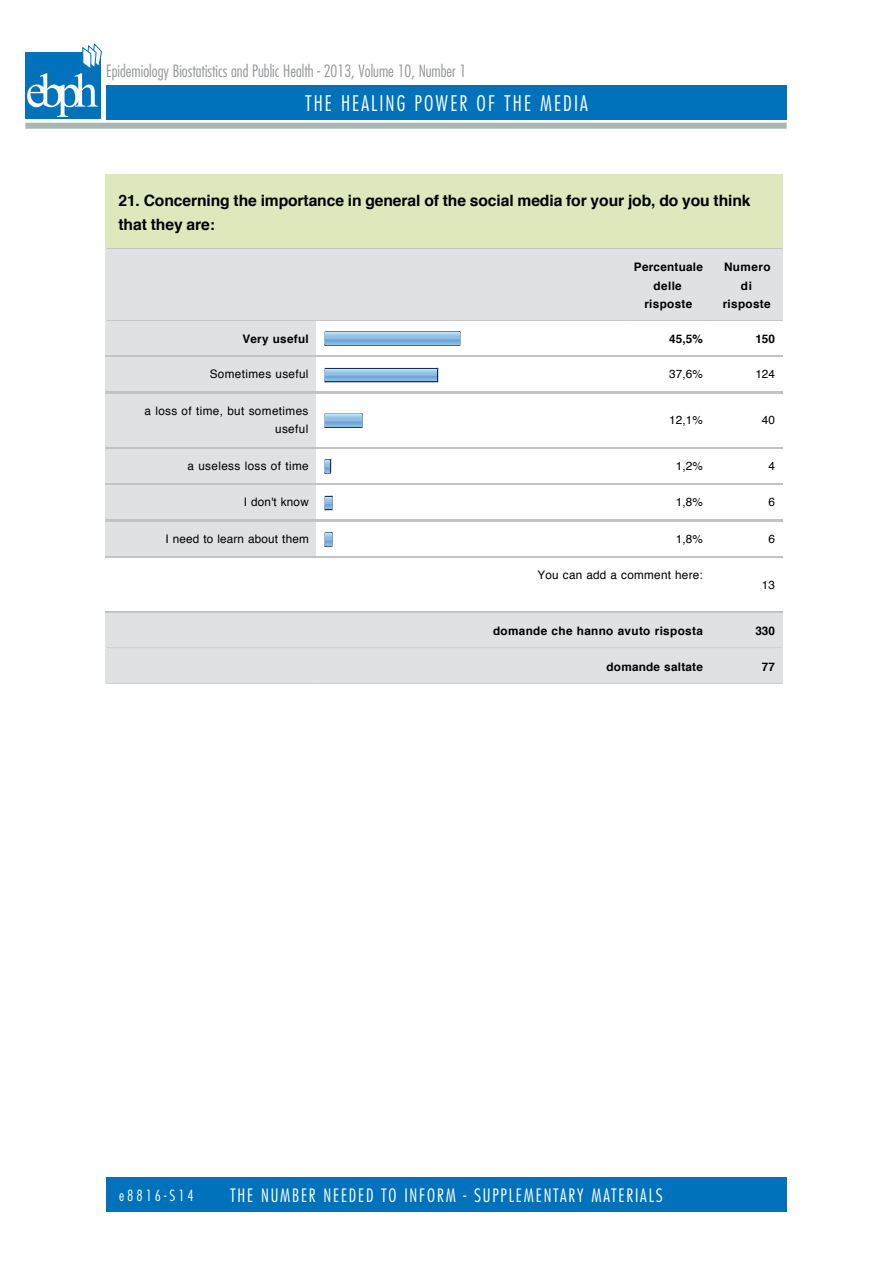
<style>
.page{position:relative;width:893px;height:1263px;background:#fff}
.page>*{position:absolute;margin:0;border:0;box-sizing:border-box;transform-origin:0 0}
.t1{font:300 condensed 21px "Futura Std";letter-spacing:.1em;color:#fff}
.t2{font:300 condensed 18px "Futura Std";letter-spacing:.1em;color:#fff}
.t3{font:300 condensed 16.5px "Futura Std";color:#939598}
.t4{font:700 15.6px/23.5px "Helvetica";letter-spacing:-.005em;color:#000}
.t5{font:300 condensed 15px "Futura Std";letter-spacing:.2em;color:#fff}
.t6{font:11.7px/18.3px "Helvetica";letter-spacing:.03em;color:#000;text-align:right}
.t7{font:700 11.7px/18.3px "Helvetica";letter-spacing:.03em;color:#000;text-align:center}
</style>
<div class="page">
<div style="left:106px;top:85px;width:681px;height:34px;background:#0072bc"></div>
<div style="left:106px;top:1178px;width:681px;height:34px;background:#0072bc"></div>
<div style="left:25px;top:123px;width:762px;height:6px;background:#a9b7ae"></div>
<div style="left:25px;top:52px;width:76px;height:67px;background:#0072bc"></div>
<svg style="left:27px;top:43px;width:75px;height:74px"></svg>
<hr style="left:106px;top:248px;width:676px;height:1px;background:#c1c3c5">
<div style="left:105px;top:175px;width:678px;height:73px;background:#dde9bc"></div>
<hr style="left:106px;top:320px;width:519px;height:1px;background:#c1c3c5">
<div style="left:105px;top:249px;width:521px;height:71px;background:#e0e1e3"></div>
<hr style="left:627px;top:320px;width:83px;height:1px;background:#c1c3c5">
<div style="left:626px;top:249px;width:85px;height:71px;background:#e0e1e3"></div>
<hr style="left:712px;top:320px;width:70px;height:1px;background:#c1c3c5">
<div style="left:711px;top:249px;width:72px;height:71px;background:#e0e1e3"></div>
<hr style="left:105px;top:355px;width:212px;height:2px;background:#c1c3c5">
<div style="left:105px;top:321px;width:212px;height:34px;background:#e0e1e3"></div>
<hr style="left:317px;top:355px;width:309px;height:2px;background:#c1c3c5">
<hr style="left:327px;top:331px;width:133px;height:2px;background:#193158">
<svg style="left:325px;top:332px;width:1px;height:12px"></svg>
<svg style="left:459px;top:332px;width:1px;height:12px"></svg>
<hr style="left:325px;top:344px;width:135px;height:2px;background:#193158">
<hr style="left:626px;top:355px;width:85px;height:2px;background:#c1c3c5">
<hr style="left:711px;top:355px;width:72px;height:2px;background:#c1c3c5">
<hr style="left:105px;top:391px;width:212px;height:3px;background:#c1c3c5">
<div style="left:105px;top:357px;width:212px;height:34px;background:#e0e1e3"></div>
<hr style="left:317px;top:391px;width:309px;height:3px;background:#c1c3c5">
<hr style="left:327px;top:368px;width:110px;height:1px;background:#193158">
<svg style="left:325px;top:369px;width:1px;height:12px"></svg>
<hr style="left:325px;top:381px;width:112px;height:1px;background:#193158">
<hr style="left:626px;top:391px;width:85px;height:3px;background:#c1c3c5">
<hr style="left:711px;top:391px;width:72px;height:3px;background:#c1c3c5">
<hr style="left:105px;top:446px;width:212px;height:3px;background:#c1c3c5">
<div style="left:105px;top:394px;width:212px;height:52px;background:#e0e1e3"></div>
<hr style="left:317px;top:446px;width:309px;height:3px;background:#c1c3c5">
<hr style="left:327px;top:414px;width:35px;height:1px;background:#193158">
<svg style="left:325px;top:414px;width:1px;height:13px"></svg>
<svg style="left:361px;top:414px;width:1px;height:12px"></svg>
<hr style="left:325px;top:427px;width:37px;height:1px;background:#193158">
<hr style="left:626px;top:446px;width:85px;height:3px;background:#c1c3c5">
<hr style="left:711px;top:446px;width:72px;height:3px;background:#c1c3c5">
<hr style="left:105px;top:483px;width:212px;height:2px;background:#c1c3c5">
<div style="left:105px;top:449px;width:212px;height:34px;background:#e0e1e3"></div>
<hr style="left:317px;top:483px;width:309px;height:2px;background:#c1c3c5">
<svg style="left:325px;top:459px;width:6px;height:15px"></svg>
<hr style="left:626px;top:483px;width:85px;height:2px;background:#c1c3c5">
<hr style="left:711px;top:483px;width:72px;height:2px;background:#c1c3c5">
<hr style="left:105px;top:519px;width:212px;height:3px;background:#c1c3c5">
<div style="left:105px;top:485px;width:212px;height:34px;background:#e0e1e3"></div>
<hr style="left:317px;top:519px;width:309px;height:3px;background:#c1c3c5">
<svg style="left:325px;top:496px;width:7px;height:14px"></svg>
<hr style="left:626px;top:519px;width:85px;height:3px;background:#c1c3c5">
<hr style="left:711px;top:519px;width:72px;height:3px;background:#c1c3c5">
<hr style="left:105px;top:556px;width:212px;height:2px;background:#c1c3c5">
<div style="left:105px;top:522px;width:212px;height:34px;background:#e0e1e3"></div>
<hr style="left:317px;top:556px;width:309px;height:2px;background:#c1c3c5">
<svg style="left:325px;top:532px;width:7px;height:15px"></svg>
<hr style="left:626px;top:556px;width:85px;height:2px;background:#c1c3c5">
<hr style="left:711px;top:556px;width:72px;height:2px;background:#c1c3c5">
<hr style="left:105px;top:611px;width:606px;height:2px;background:#c1c3c5">
<hr style="left:711px;top:611px;width:72px;height:2px;background:#c1c3c5">
<hr style="left:106px;top:647px;width:210px;height:1px;background:#c1c3c5">
<div style="left:105px;top:613px;width:212px;height:34px;background:#e0e1e3"></div>
<hr style="left:317px;top:647px;width:393px;height:1px;background:#c1c3c5">
<div style="left:317px;top:613px;width:394px;height:34px;background:#e0e1e3"></div>
<hr style="left:712px;top:647px;width:70px;height:1px;background:#c1c3c5">
<div style="left:711px;top:613px;width:72px;height:34px;background:#e0e1e3"></div>
<hr style="left:106px;top:682px;width:210px;height:2px;background:#c1c3c5">
<div style="left:105px;top:648px;width:212px;height:34px;background:#e0e1e3"></div>
<hr style="left:317px;top:682px;width:393px;height:2px;background:#c1c3c5">
<div style="left:317px;top:648px;width:394px;height:34px;background:#e0e1e3"></div>
<hr style="left:712px;top:682px;width:70px;height:2px;background:#c1c3c5">
<div style="left:711px;top:648px;width:72px;height:34px;background:#e0e1e3"></div>
<h3 class="t3" style="left:106px;top:62px;width:361px">Epidemiology Biostatistics and Public Health - 2013, Volume 10, Number 1</h3>
<h1 class="t1" style="left:305px;top:91px;width:284px">The healing power of the media</h1>
<h3 class="t4" style="left:118px;top:189px;width:634px">21. Concerning the importance in general of the social media for your job, do you think that they are:</h3>
<p class="t7" style="left:634px;top:258px;width:70px">Percentuale delle risposte</p>
<p class="t7" style="left:723px;top:258px;width:49px">Numero di risposte</p>
<p class="t7" style="left:242px;top:330px;width:68px">Very useful</p>
<p class="t7" style="left:669px;top:330px;width:35px">45,5%</p>
<p class="t7" style="left:755px;top:330px;width:21px">150</p>
<p class="t6" style="left:210px;top:365px;width:100px">Sometimes useful</p>
<p class="t6" style="left:669px;top:365px;width:35px">37,6%</p>
<p class="t6" style="left:755px;top:365px;width:21px">124</p>
<p class="t6" style="left:145px;top:402px;width:166px">a loss of time, but sometimes useful</p>
<p class="t6" style="left:669px;top:411px;width:35px">12,1%</p>
<p class="t6" style="left:762px;top:411px;width:15px">40</p>
<p class="t6" style="left:188px;top:457px;width:123px">a useless loss of time</p>
<p class="t6" style="left:676px;top:457px;width:29px">1,2%</p>
<p class="t6" style="left:768px;top:457px;width:8px">4</p>
<p class="t6" style="left:244px;top:493px;width:67px">I don't know</p>
<p class="t6" style="left:676px;top:493px;width:29px">1,8%</p>
<p class="t6" style="left:768px;top:493px;width:8px">6</p>
<p class="t6" style="left:165px;top:530px;width:145px">I need to learn about them</p>
<p class="t6" style="left:676px;top:530px;width:29px">1,8%</p>
<p class="t6" style="left:768px;top:530px;width:8px">6</p>
<p class="t6" style="left:537px;top:566px;width:167px">You can add a comment here:</p>
<p class="t6" style="left:762px;top:576px;width:15px">13</p>
<p class="t7" style="left:493px;top:622px;width:211px">domande che hanno avuto risposta</p>
<p class="t7" style="left:755px;top:622px;width:21px">330</p>
<p class="t7" style="left:606px;top:658px;width:98px">domande saltate</p>
<p class="t7" style="left:762px;top:658px;width:15px">77</p>
<p class="t5" style="left:119px;top:1187px;width:76px">e8816-S14</p>
<h2 class="t2" style="left:230px;top:1185px;width:103px">THE NUMBER NEEDED</h2>
<h2 class="t2" style="left:381px;top:1185px;width:121px">TO INFORM <sub>16</sub> <sub>of</sub> <sub>19</sub>- SUPPLEMEN</h2>
<h2 class="t2" style="left:553px;top:1185px;width:74px">TARY MATERIAL</h2>
<h2 class="t2" style="left:656px;top:1185px;width:9px">S</h2>
</div>
